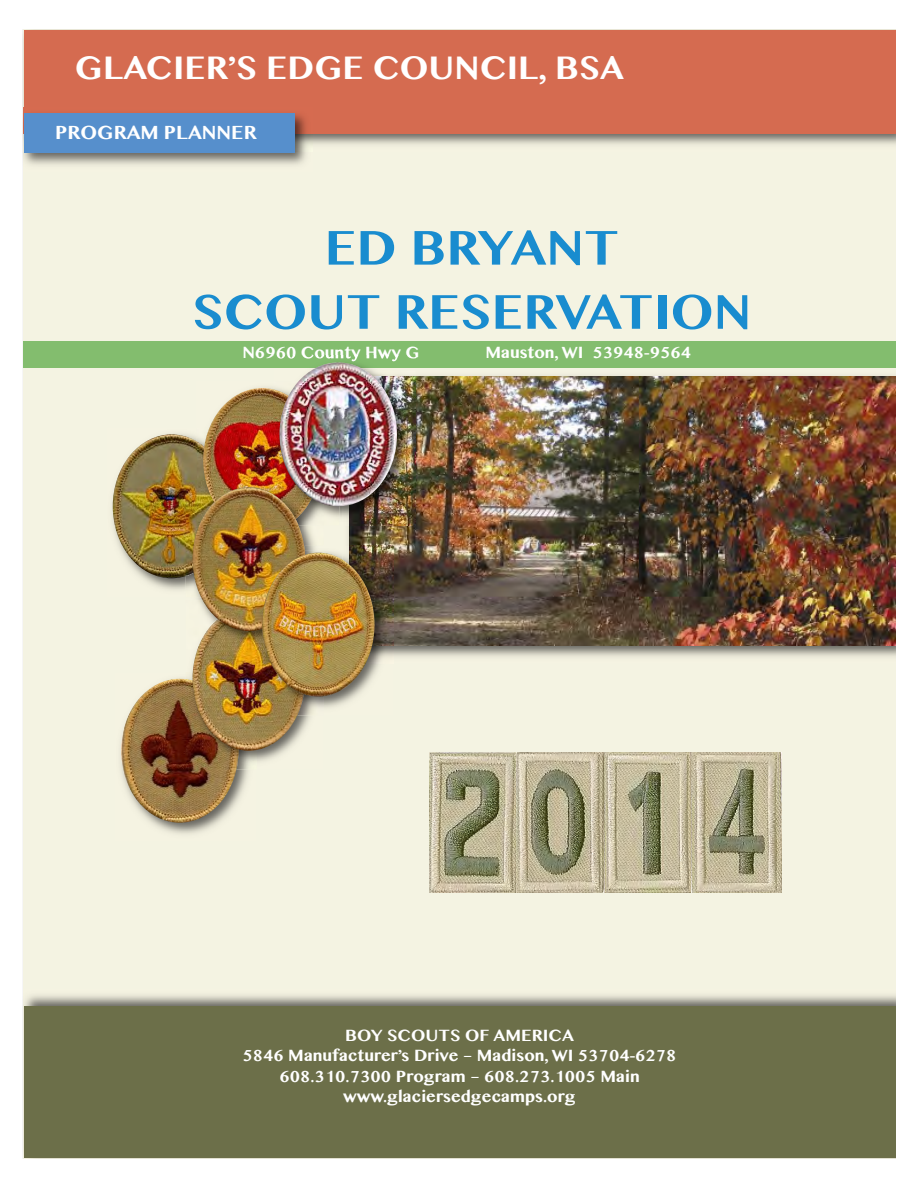
<style>
.page{position:relative;width:918px;height:1188px;background:#fff}
.page>*{position:absolute;margin:0;border:0;box-sizing:border-box;transform-origin:0 0}
.t1{font:700 51.3px/64.2px "Telugu MN";color:#198ccf;text-align:center}
.t2{font:700 34.2px "Telugu MN";color:#fff}
.t3{font:700 19.95px "Telugu MN";color:#fff}
.t4{font:700 17.1px/20.5px "Telugu MN";color:#fff;text-align:center}
</style>
<div class="page">
<div style="left:24px;top:30px;width:871px;height:1128px;background:#f4f3e2"></div>
<img style="left:120px;top:678px;width:129px;height:156px">
<img style="left:122px;top:679px;width:116px;height:144px">
<img style="left:23px;top:30px;width:1px;height:77px">
<div style="left:24px;top:30px;width:871px;height:103px;background:#d56b50"></div>
<div style="left:24px;top:1006px;width:871px;height:152px;background:#6c6f49"></div>
<svg style="left:23px;top:152px;width:1px;height:19px"></svg>
<img style="left:24px;top:113px;width:289px;height:52px">
<img style="left:23px;top:107px;width:1px;height:45px">
<div style="left:24px;top:113px;width:270px;height:40px;background:#568fcc"></div>
<img style="left:348px;top:376px;width:547px;height:281px">
<img style="left:349px;top:377px;width:546px;height:268px">
<img style="left:186px;top:668px;width:125px;height:102px">
<img style="left:186px;top:679px;width:52px;height:91px">
<img style="left:193px;top:650px;width:112px;height:101px">
<img style="left:112px;top:433px;width:74px;height:157px">
<img style="left:113px;top:434px;width:84px;height:144px">
<img style="left:197px;top:441px;width:6px;height:39px">
<img style="left:203px;top:388px;width:70px;height:92px">
<img style="left:197px;top:631px;width:58px;height:19px">
<img style="left:186px;top:576px;width:7px;height:13px">
<img style="left:186px;top:480px;width:11px;height:96px">
<img style="left:305px;top:525px;width:10px;height:21px">
<img style="left:197px;top:480px;width:9px;height:7px">
<img style="left:206px;top:480px;width:67px;height:7px">
<img style="left:193px;top:487px;width:112px;height:144px">
<img style="left:324px;top:551px;width:56px;height:157px">
<img style="left:343px;top:546px;width:50px;height:118px">
<img style="left:305px;top:697px;width:19px;height:18px">
<img style="left:255px;top:650px;width:50px;height:65px">
<img style="left:305px;top:551px;width:19px;height:2px">
<img style="left:255px;top:631px;width:7px;height:19px">
<img style="left:305px;top:546px;width:11px;height:5px">
<img style="left:255px;top:546px;width:50px;height:85px">
<img style="left:262px;top:553px;width:113px;height:144px">
<img style="left:429px;top:753px;width:352px;height:140px">
<div style="left:24px;top:341px;width:871px;height:26px;background:#83bd6e"></div>
<img style="left:273px;top:356px;width:143px;height:162px">
<img style="left:343px;top:370px;width:73px;height:155px">
<img style="left:273px;top:381px;width:66px;height:137px">
<img style="left:273px;top:389px;width:6px;height:91px">
<img style="left:298px;top:506px;width:26px;height:19px">
<img style="left:273px;top:480px;width:45px;height:39px">
<img style="left:273px;top:494px;width:25px;height:31px">
<img style="left:273px;top:356px;width:18px;height:3px">
<img style="left:279px;top:362px;width:118px;height:144px">
<h2 class="t2" style="left:75px;top:48px;width:550px">GLACIER’S EDGE COUNCIL, BSA</h2>
<p class="t3" style="left:55px;top:121px;width:203px">PROGRAM PLANNER</p>
<h1 class="t1" style="left:192px;top:217px;width:561px">ED BRYANT<br>SCOUT RESERVATION</h1>
<p class="t4" style="left:242px;top:343px;width:179px">N6960 County Hwy G</p>
<p class="t4" style="left:485px;top:343px;width:207px">Mauston, WI 53948-9564</p>
<p class="t4" style="left:242px;top:1025px;width:436px">BOY SCOUTS OF AMERICA<br>5846 Manufacturer’s Drive – Madison, WI 53704-6278<br>608.310.7300 Program – 608.273.1005 Main www.glaciersedgecamps.org</p>
</div>
